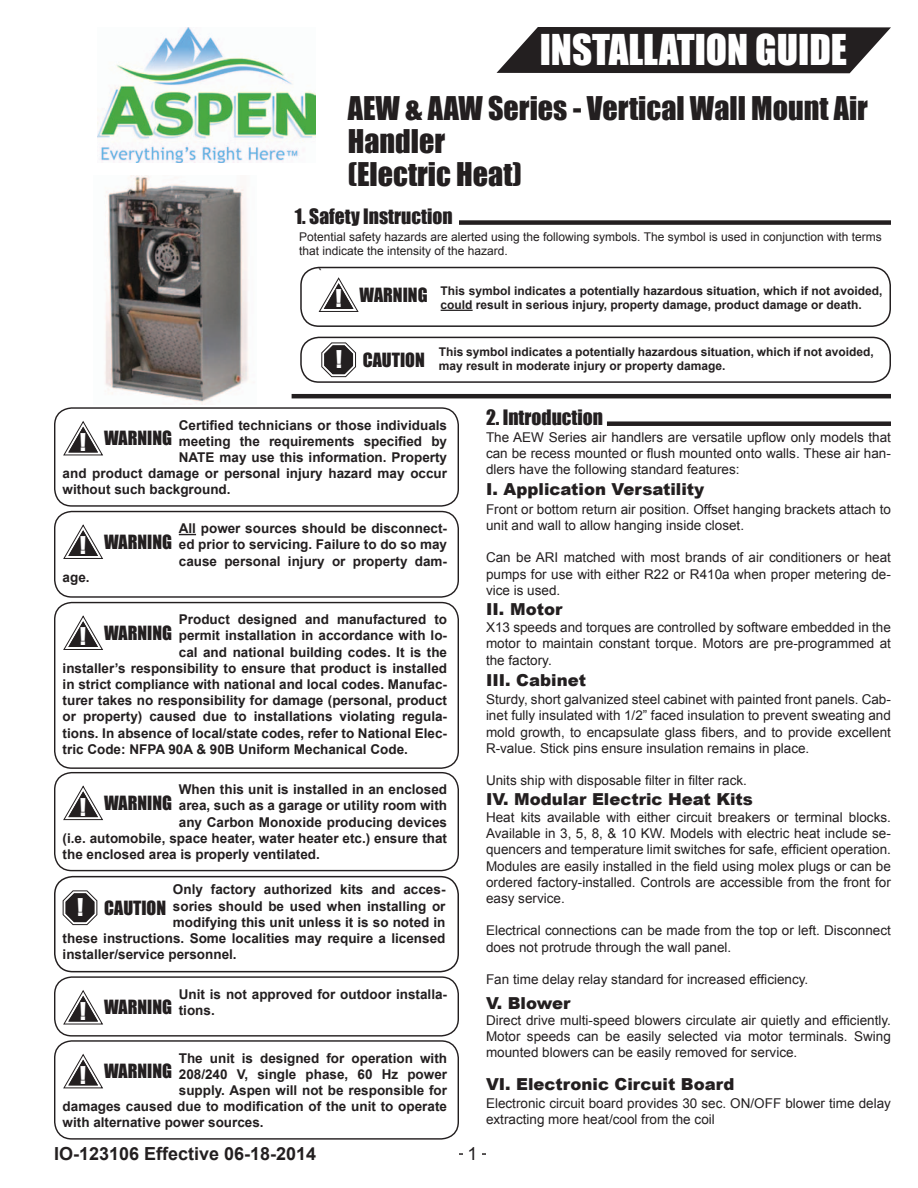
<style>
.page{position:relative;width:918px;height:1188px;background:#fff}
.page>*{position:absolute;margin:0;border:0;box-sizing:border-box;transform-origin:0 0}
.t1{font:39px "Impact";color:#fff}
.t2{font:30px/33px "Impact";color:#231f20}
.t3{font:19.5px "Impact";color:#231f20}
.t4{font:18px "Impact";color:#231f20}
.t5{font:700 18px "Arial";color:#231f20}
.t6{font:18px "Arial";color:#231f20}
.t7{font:900 16.5px "Arial";color:#231f20}
.t8{font:13.5px/16.2px "Arial";color:#231f20;text-align:justify}
.t9{font:700 13.5px/16.2px "Arial";color:#231f20;text-align:justify}
.t10{font:700 12px/14.4px "Arial";color:#231f20}
.t11{font:12px/14.4px "Arial";color:#231f20}
.s1{font-size:22.5px;color:#fff}
</style>
<div class="page">
<hr style="left:459px;top:1153px;width:27px;height:2px;background:#231f20">
<div style="left:464px;top:1146px;width:18px;height:15px;background:#fff"></div>
<div style="left:300px;top:267px;width:591px;height:60px;border:2px solid #231f20;border-radius:18px"></div>
<svg style="left:497px;top:27px;width:394px;height:46px;background:#3a3637"></svg>
<div style="left:459px;top:220px;width:432px;height:5px;background:#231f20"></div>
<hr style="left:292px;top:394px;width:599px;height:4px;background:#231f20">
<svg style="left:318px;top:277px;width:41px;height:35px"></svg>
<hr style="left:441px;top:310px;width:32px;height:1px;background:#231f20">
<div style="left:300px;top:337px;width:591px;height:46px;border:2px solid #231f20;border-radius:18px"></div>
<svg style="left:321px;top:342px;width:35px;height:36px"></svg>
<div style="left:324px;top:345px;width:29px;height:29px;border:3px solid #231f20;border-radius:8px"></div>
<div style="left:54px;top:876px;width:405px;height:96px;border:2px solid #231f20;border-radius:18px"></div>
<svg style="left:62px;top:890px;width:36px;height:36px"></svg>
<div style="left:66px;top:893px;width:28px;height:29px;border:3px solid #231f20;border-radius:8px"></div>
<div style="left:54px;top:407px;width:405px;height:100px;border:1px solid #231f20;border-radius:17px"></div>
<svg style="left:63px;top:421px;width:40px;height:35px"></svg>
<div style="left:54px;top:511px;width:405px;height:87px;border:1px solid #231f20;border-radius:17px"></div>
<svg style="left:179px;top:534px;width:17px;height:1px"></svg>
<svg style="left:63px;top:524px;width:40px;height:35px"></svg>
<div style="left:54px;top:602px;width:405px;height:167px;border:1px solid #231f20;border-radius:17px"></div>
<svg style="left:63px;top:615px;width:40px;height:35px"></svg>
<div style="left:54px;top:772px;width:405px;height:99px;border:1px solid #231f20;border-radius:17px"></div>
<svg style="left:63px;top:785px;width:40px;height:36px"></svg>
<div style="left:54px;top:1040px;width:405px;height:100px;border:1px solid #231f20;border-radius:17px"></div>
<svg style="left:63px;top:1053px;width:40px;height:36px"></svg>
<div style="left:54px;top:976px;width:405px;height:61px;border:1px solid #231f20;border-radius:17px"></div>
<svg style="left:63px;top:990px;width:40px;height:35px"></svg>
<img style="left:105px;top:176px;width:143px;height:228px">
<div style="left:607px;top:421px;width:284px;height:5px;background:#231f20"></div>
<img style="left:97px;top:27px;width:218px;height:135px">
<h1 class="t1" style="left:540px;top:19px;width:309px">INSTALLATION GUIDE</h1>
<h2 class="t2" style="left:348px;top:91px;width:522px">AEW &amp; AAW Series - Vertical Wall Mount Air<br>Handler<br>(Electric Heat)</h2>
<h3 class="t3" style="left:295px;top:201px;width:159px">1. Safety Instruction</h3>
<p class="t11" style="left:299px;top:229px;width:584px">Potential safety hazards are alerted using the following symbols. The symbol is used in conjunction with terms that indicate the intensity of the hazard.</p>
<p class="t10" style="left:441px;top:283px;width:443px">This symbol indicates a potentially hazardous situation, which if not avoided, could result in serious injury, property damage, product damage or death.</p>
<p class="t10" style="left:336px;top:345px;width:539px;text-indent:103px">This symbol indicates a potentially hazardous situation, which if not avoided, <sup>!</sup> <sup>CAUTION</sup> may result in moderate injury or property damage.</p>
<p class="t8" style="left:318px;top:265px;width:6px">`</p>
<h3 class="t4" style="left:335px;top:281px;width:94px"><span class="s1">!</span> WARNING</h3>
<p class="t9" style="left:179px;top:417px;width:270px">Certified technicians or those individuals</p>
<p class="t9" style="left:179px;top:433px;width:270px">meeting the requirements specified by</p>
<p class="t9" style="left:179px;top:449px;width:270px">NATE may use this information. Property</p>
<p class="t9" style="left:63px;top:466px;width:386px">and product damage or personal injury hazard may occur</p>
<p class="t9" style="left:63px;top:482px;width:170px">without such background.</p>
<h3 class="t4" style="left:80px;top:424px;width:94px"><span class="s1">!</span> WARNING</h3>
<p class="t9" style="left:179px;top:520px;width:270px">All power sources should be disconnect&shy;ed prior to servicing. Failure to do so may cause personal injury or property dam-</p>
<h3 class="t4" style="left:80px;top:528px;width:94px"><span class="s1">!</span> WARNING</h3>
<p class="t9" style="left:63px;top:569px;width:29px">age.</p>
<p class="t9" style="left:179px;top:611px;width:270px">Product designed and manufactured to</p>
<p class="t9" style="left:179px;top:628px;width:270px">permit installation in accordance with lo-</p>
<p class="t9" style="left:179px;top:644px;width:270px">cal and national building codes. It is the</p>
<p class="t9" style="left:63px;top:660px;width:386px">installer’s responsibility to ensure that product is installed</p>
<p class="t9" style="left:63px;top:676px;width:386px">in strict compliance with national and local codes. Manufac-</p>
<p class="t9" style="left:63px;top:692px;width:386px">turer takes no responsibility for damage (personal, product</p>
<p class="t9" style="left:63px;top:709px;width:386px">or property) caused due to installations violating regula-</p>
<p class="t9" style="left:63px;top:725px;width:386px">tions. In absence of local/state codes, refer to National Elec-</p>
<p class="t9" style="left:63px;top:741px;width:347px">tric Code: NFPA 90A &amp; 90B Uniform Mechanical Code.</p>
<h3 class="t4" style="left:80px;top:619px;width:94px"><span class="s1">!</span> WARNING</h3>
<p class="t9" style="left:179px;top:782px;width:270px">When this unit is installed in an enclosed</p>
<p class="t9" style="left:179px;top:798px;width:270px">area, such as a garage or utility room with</p>
<p class="t9" style="left:179px;top:814px;width:270px">any Carbon Monoxide producing devices</p>
<p class="t9" style="left:63px;top:830px;width:386px">(i.e. automobile, space heater, water heater etc.) ensure that</p>
<p class="t9" style="left:63px;top:846px;width:259px">the enclosed area is properly ventilated.</p>
<h3 class="t4" style="left:80px;top:789px;width:94px"><span class="s1">!</span> WARNING</h3>
<p class="t9" style="left:173px;top:882px;width:274px">Only factory authorized kits and acces-</p>
<p class="t9" style="left:173px;top:898px;width:274px">sories should be used when installing or</p>
<p class="t9" style="left:173px;top:914px;width:274px">modifying this unit unless it is so noted in</p>
<p class="t9" style="left:63px;top:930px;width:384px">these instructions. Some localities may require a licensed</p>
<p class="t9" style="left:63px;top:946px;width:176px">installer/service personnel.</p>
<h3 class="t4" style="left:77px;top:894px;width:91px"><span class="s1">!</span> CAUTION</h3>
<p class="t9" style="left:179px;top:986px;width:270px">Unit is not approved for outdoor installa&shy;tions.</p>
<h3 class="t4" style="left:80px;top:993px;width:94px"><span class="s1">!</span> WARNING</h3>
<p class="t9" style="left:179px;top:1050px;width:270px">The unit is designed for operation with</p>
<p class="t9" style="left:179px;top:1066px;width:270px">208/240 V, single phase, 60 Hz power</p>
<p class="t9" style="left:179px;top:1082px;width:270px">supply. Aspen will not be responsible for</p>
<p class="t9" style="left:63px;top:1098px;width:386px">damages caused due to modification of the unit to operate</p>
<p class="t9" style="left:63px;top:1115px;width:203px">with alternative power sources.</p>
<h3 class="t4" style="left:80px;top:1057px;width:94px"><span class="s1">!</span> WARNING</h3>
<h3 class="t5" style="left:54px;top:1141px;width:264px">IO-123106 Effective 06-18-2014</h3>
<h3 class="t6" style="left:467px;top:1141px;width:12px">1</h3>
<h3 class="t3" style="left:486px;top:402px;width:118px">2. Introduction</h3>
<p class="t8" style="left:486px;top:429px;width:406px">The AEW Series air handlers are versatile upflow only models that can be recess mounted or flush mounted onto walls. These air han&shy;dlers have the following standard features:</p>
<p class="t8" style="left:486px;top:501px;width:407px">Front or bottom return air position. Offset hanging brackets attach to unit and wall to allow hanging inside closet.</p>
<p class="t8" style="left:486px;top:549px;width:406px">Can be ARI matched with most brands of air conditioners or heat pumps for use with either R22 or R410a when proper metering de&shy;vice is used.</p>
<p class="t7" style="left:486px;top:477px;width:220px">I. Application Versatility</p>
<p class="t7" style="left:486px;top:597px;width:78px">II. Motor</p>
<p class="t8" style="left:486px;top:619px;width:406px">X13 speeds and torques are controlled by software embedded in the motor to maintain constant torque. Motors are pre-programmed at the factory.</p>
<p class="t8" style="left:486px;top:691px;width:406px">Sturdy, short galvanized steel cabinet with painted front panels. Cab&shy;inet fully insulated with 1/2” faced insulation to prevent sweating and mold growth, to encapsulate glass fibers, and to provide excellent R-value. Stick pins ensure insulation remains in place.</p>
<p class="t8" style="left:486px;top:772px;width:263px">Units ship with disposable filter in filter rack.</p>
<p class="t7" style="left:486px;top:787px;width:269px">IV. Modular Electric Heat Kits</p>
<p class="t8" style="left:486px;top:809px;width:406px">Heat kits available with either circuit breakers or terminal blocks.<br>Available in 3, 5, 8, &amp; 10 KW. Models with electric heat include se&shy;quencers and temperature limit switches for safe, efficient operation.<br>Modules are easily installed in the field using molex plugs or can be ordered factory-installed. Controls are accessible from the front for easy service.</p>
<p class="t8" style="left:486px;top:922px;width:406px">Electrical connections can be made from the top or left. Disconnect does not protrude through the wall panel.</p>
<p class="t8" style="left:486px;top:971px;width:324px">Fan time delay relay standard for increased efficiency.</p>
<p class="t7" style="left:486px;top:991px;width:86px">V. Blower</p>
<p class="t7" style="left:486px;top:668px;width:102px">III. Cabinet</p>
<p class="t8" style="left:486px;top:1012px;width:406px">Direct drive multi-speed blowers circulate air quietly and efficiently.<br>Motor speeds can be easily selected via motor terminals. Swing mounted blowers can be easily removed for service.</p>
<p class="t8" style="left:486px;top:1095px;width:406px">Electronic circuit board provides 30 sec. ON/OFF blower time delay extracting more heat/cool from the coil</p>
<p class="t7" style="left:486px;top:1072px;width:250px">VI. Electronic Circuit Board</p>
</div>
